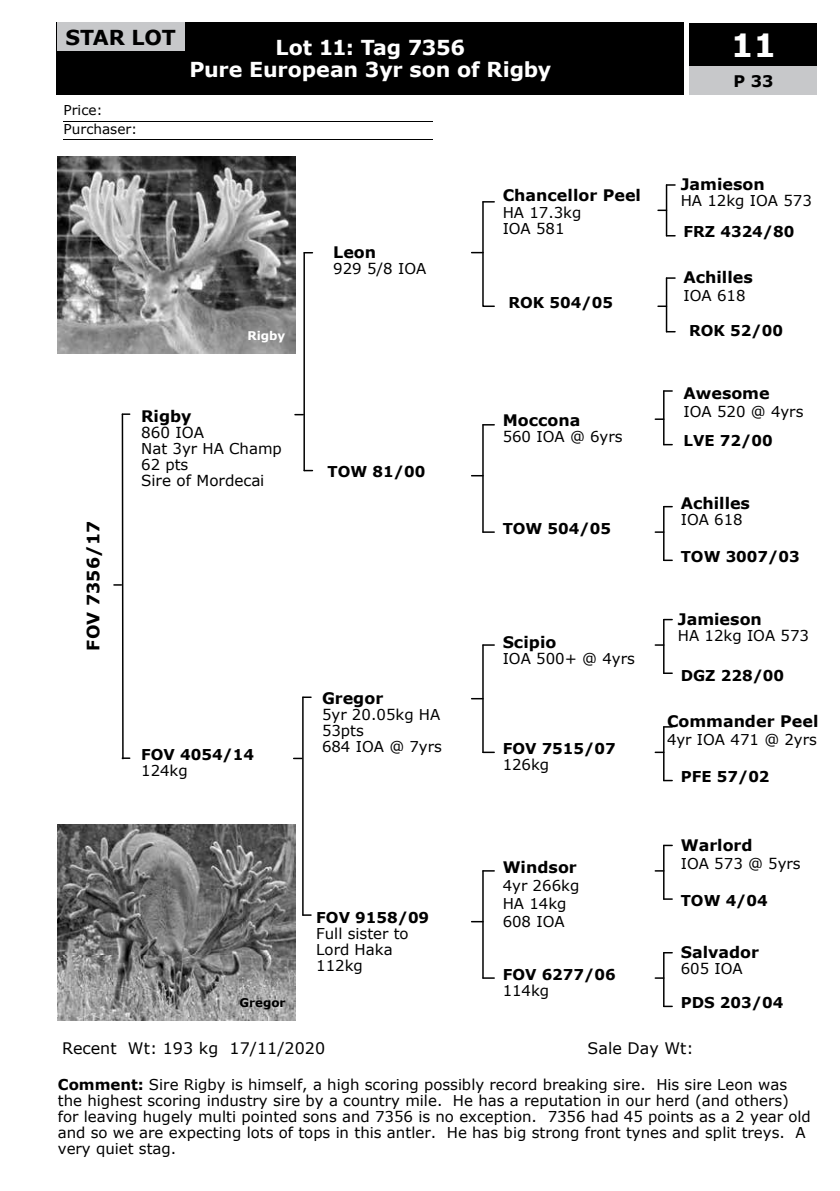
<style>
.page{position:relative;width:840px;height:1191px;background:#fff}
.page>*{position:absolute;margin:0;border:0;box-sizing:border-box;transform-origin:0 0}
.t1{font:700 32px "Verdana";color:#fff}
.t2{font:700 23.8px "Verdana";color:#000}
.t3{font:700 20.6px "Verdana";letter-spacing:-.01em;color:#fff}
.t4{font:700 20.6px "Verdana";letter-spacing:-.01em;color:#000}
.t5{font:700 20.4px/21.8px "Verdana";color:#fff;text-align:center}
.t6{font:700 17px "Verdana";color:#000}
.t7{font:700 16px "Verdana";color:#000}
.t8{font:700 15.8px "Verdana";color:#000}
.t9{font:15.8px "Verdana";letter-spacing:.005em;color:#000}
.t10{font:15.2px "Verdana";color:#000}
.t11{font:15px/16px "Verdana";color:#000}
.t12{font:700 15px "Verdana";color:#000}
.t13{font:13.6px/18.2px "Verdana";color:#000}
.t14{font:700 12px "Verdana";color:#000}
.t15{font:700 12px "Verdana";color:#fff}
.s1{font-weight:700}
</style>
<div class="page">
<div style="left:57px;top:23px;width:626px;height:72px;background:#000"></div>
<div style="left:689px;top:23px;width:127px;height:44px;background:#000"></div>
<div style="left:689px;top:67px;width:127px;height:28px;background:#c7c8ca"></div>
<hr style="left:64px;top:121px;width:368px;height:1px;background:#000">
<hr style="left:64px;top:139px;width:368px;height:1px;background:#000">
<hr style="left:303px;top:253px;width:2px;height:217px;background:#000">
<svg style="left:293px;top:757px;width:8px;height:2px"></svg>
<hr style="left:302px;top:697px;width:1px;height:218px;background:#000">
<svg style="left:303px;top:696px;width:8px;height:2px"></svg>
<svg style="left:303px;top:914px;width:8px;height:2px"></svg>
<hr style="left:122px;top:414px;width:2px;height:344px;background:#000">
<svg style="left:122px;top:413px;width:8px;height:2px"></svg>
<svg style="left:122px;top:757px;width:8px;height:2px"></svg>
<img style="left:58px;top:824px;width:237px;height:196px">
<svg style="left:471px;top:201px;width:24px;height:106px"></svg>
<svg style="left:482px;top:424px;width:12px;height:1px"></svg>
<svg style="left:482px;top:531px;width:12px;height:2px"></svg>
<hr style="left:482px;top:425px;width:1px;height:107px;background:#000">
<hr style="left:482px;top:645px;width:1px;height:107px;background:#000">
<svg style="left:482px;top:644px;width:12px;height:2px"></svg>
<svg style="left:482px;top:751px;width:12px;height:2px"></svg>
<hr style="left:482px;top:871px;width:1px;height:107px;background:#000">
<svg style="left:482px;top:870px;width:12px;height:1px"></svg>
<svg style="left:482px;top:977px;width:12px;height:1px"></svg>
<hr style="left:665px;top:185px;width:2px;height:51px;background:#000">
<svg style="left:666px;top:184px;width:8px;height:2px"></svg>
<svg style="left:657px;top:209px;width:9px;height:2px"></svg>
<hr style="left:665px;top:278px;width:2px;height:54px;background:#000">
<svg style="left:666px;top:277px;width:8px;height:2px"></svg>
<svg style="left:657px;top:305px;width:9px;height:2px"></svg>
<hr style="left:662px;top:391px;width:2px;height:53px;background:#000">
<svg style="left:663px;top:390px;width:8px;height:2px"></svg>
<svg style="left:655px;top:418px;width:8px;height:2px"></svg>
<svg style="left:663px;top:672px;width:8px;height:2px"></svg>
<svg style="left:655px;top:644px;width:7px;height:2px"></svg>
<hr style="left:662px;top:619px;width:2px;height:54px;background:#000">
<svg style="left:663px;top:559px;width:8px;height:2px"></svg>
<svg style="left:655px;top:531px;width:7px;height:2px"></svg>
<hr style="left:662px;top:506px;width:2px;height:54px;background:#000">
<svg style="left:663px;top:844px;width:8px;height:2px"></svg>
<svg style="left:663px;top:898px;width:8px;height:2px"></svg>
<hr style="left:662px;top:845px;width:2px;height:54px;background:#000">
<svg style="left:655px;top:751px;width:7px;height:2px"></svg>
<hr style="left:662px;top:727px;width:2px;height:53px;background:#000">
<svg style="left:663px;top:1005px;width:8px;height:2px"></svg>
<hr style="left:662px;top:952px;width:2px;height:54px;background:#000">
<img style="left:58px;top:157px;width:237px;height:196px">
<div style="left:57px;top:23px;width:127px;height:28px;background:#c7c8ca"></div>
<h3 class="t4" style="left:65px;top:23px;width:112px">STAR LOT</h3>
<h2 class="t2" style="left:92px;top:22px;width:108px">Star Lot</h2>
<h3 class="t3" style="left:275px;top:33px;width:191px">Lot 11: Tag 7356</h3>
<h1 class="t1" style="left:730px;top:23px;width:47px">11</h1>
<h3 class="t3" style="left:189px;top:55px;width:363px">Pure European 3yr son of Rigby</h3>
<h3 class="t5" style="left:186px;top:36px;width:365px">Lot 11: Tag 7356<br>Pure European 3yr son of Rigby</h3>
<p class="t7" style="left:733px;top:70px;width:41px">P 33</p>
<p class="t13" style="left:64px;top:101px;width:75px">Price:<br>Purchaser:</p>
<p class="t6" style="left:81px;top:650px;width:131px;rotate:-90deg">FOV 7356/17</p>
<p class="t15" style="left:247px;top:327px;width:39px">Rigby</p>
<p class="t8" style="left:141px;top:405px;width:52px">Rigby</p>
<p class="t10" style="left:141px;top:422px;width:64px">860 IOA</p>
<p class="t11" style="left:141px;top:440px;width:142px">Nat 3yr HA Champ<br>62 pts</p>
<p class="t10" style="left:141px;top:470px;width:125px">Sire of Mordecai</p>
<p class="t8" style="left:333px;top:241px;width:44px">Leon</p>
<p class="t11" style="left:333px;top:260px;width:94px">929 5/8 IOA</p>
<p class="t12" style="left:327px;top:461px;width:99px">TOW 81/00</p>
<p class="t12" style="left:141px;top:743px;width:114px">FOV 4054/14</p>
<p class="t11" style="left:141px;top:762px;width:48px">124kg</p>
<p class="t8" style="left:322px;top:687px;width:63px">Gregor</p>
<p class="t11" style="left:322px;top:706px;width:121px">5yr 20.05kg HA<br>53pts<br>684 IOA @ 7yrs</p>
<p class="t14" style="left:239px;top:994px;width:48px">Gregor</p>
<p class="t12" style="left:316px;top:907px;width:114px">FOV 9158/09</p>
<p class="t11" style="left:316px;top:925px;width:94px">Full sister to<br>Lord Haka<br>112kg</p>
<p class="t8" style="left:502px;top:184px;width:140px">Chancellor Peel</p>
<p class="t11" style="left:502px;top:204px;width:80px">HA 17.3kg<br>IOA 581</p>
<p class="t12" style="left:508px;top:292px;width:106px">ROK 504/05</p>
<p class="t8" style="left:502px;top:409px;width:79px">Moccona</p>
<p class="t11" style="left:502px;top:428px;width:121px">560 IOA @ 6yrs</p>
<p class="t12" style="left:502px;top:518px;width:110px">TOW 504/05</p>
<p class="t8" style="left:502px;top:630px;width:55px">Scipio</p>
<p class="t11" style="left:502px;top:650px;width:134px">IOA 500+ @ 4yrs</p>
<p class="t12" style="left:502px;top:738px;width:114px">FOV 7515/07</p>
<p class="t11" style="left:502px;top:756px;width:48px">126kg</p>
<p class="t8" style="left:502px;top:856px;width:76px">Windsor</p>
<p class="t11" style="left:502px;top:877px;width:78px;line-height:18px">4yr 266kg<br>HA 14kg<br>608 IOA</p>
<p class="t12" style="left:502px;top:963px;width:114px">FOV 6277/06</p>
<p class="t11" style="left:502px;top:982px;width:48px">114kg</p>
<p class="t8" style="left:680px;top:173px;width:85px">Jamieson</p>
<p class="t11" style="left:680px;top:193px;width:133px">HA 12kg IOA 573</p>
<p class="t12" style="left:683px;top:221px;width:112px">FRZ 4324/80</p>
<p class="t8" style="left:683px;top:266px;width:71px">Achilles</p>
<p class="t11" style="left:683px;top:288px;width:63px">IOA 618</p>
<p class="t12" style="left:688px;top:320px;width:95px">ROK 52/00</p>
<p class="t8" style="left:683px;top:382px;width:88px">Awesome</p>
<p class="t11" style="left:683px;top:404px;width:121px">IOA 520 @ 4yrs</p>
<p class="t12" style="left:683px;top:430px;width:91px">LVE 72/00</p>
<p class="t8" style="left:680px;top:492px;width:71px">Achilles</p>
<p class="t11" style="left:680px;top:512px;width:63px">IOA 618</p>
<p class="t12" style="left:680px;top:546px;width:120px">TOW 3007/03</p>
<p class="t8" style="left:677px;top:608px;width:85px">Jamieson</p>
<p class="t11" style="left:677px;top:627px;width:133px">HA 12kg IOA 573</p>
<p class="t12" style="left:680px;top:664px;width:105px">DGZ 228/00</p>
<p class="t8" style="left:666px;top:710px;width:153px">Commander Peel</p>
<p class="t11" style="left:666px;top:732px;width:151px">4yr IOA 471 @ 2yrs</p>
<p class="t12" style="left:680px;top:766px;width:90px">PFE 57/02</p>
<p class="t8" style="left:680px;top:834px;width:73px">Warlord</p>
<p class="t11" style="left:680px;top:855px;width:121px">IOA 573 @ 5yrs</p>
<p class="t12" style="left:680px;top:890px;width:88px">TOW 4/04</p>
<p class="t8" style="left:680px;top:941px;width:80px">Salvador</p>
<p class="t11" style="left:680px;top:960px;width:63px">605 IOA</p>
<p class="t12" style="left:680px;top:991px;width:104px">PDS 203/04</p>
<p class="t9" style="left:62px;top:1037px;width:264px">Recent Wt: 193 kg 17/11/2020</p>
<p class="t9" style="left:587px;top:1037px;width:108px">Sale Day Wt:</p>
<p class="t11" style="left:58px;top:1076px;width:754px"><span class="s1">Comment:</span> Sire Rigby is himself, a high scoring possibly record breaking sire. His sire Leon was the highest scoring industry sire by a country mile. He has a reputation in our herd (and others) for leaving hugely multi pointed sons and 7356 is no exception. 7356 had 45 points as a 2 year old and so we are expecting lots of tops in this antler. He has big strong front tynes and split treys. A very quiet stag.</p>
</div>
